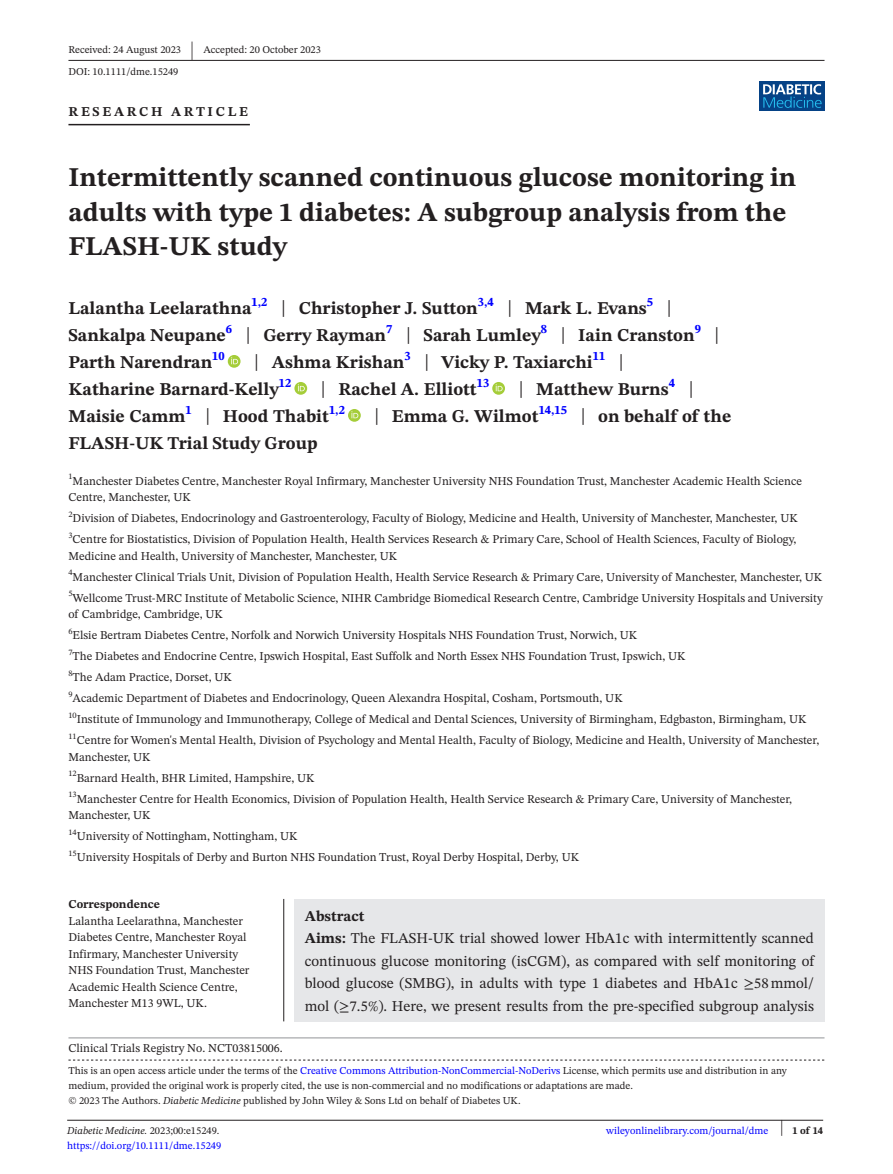
<style>
.page{position:relative;width:893px;height:1174px;background:#fff}
.page>*{position:absolute;margin:0;border:0;box-sizing:border-box;transform-origin:0 0}
.t1{font:700 27px/34.5px "STIX Two Text";color:#231f20}
.t2{font:25.65px "STIX Two Text";color:#231f20;scale:.49 1}
.t3{font:700 18px/27px "STIX Two Text";color:#231f20}
.t4{font:15px/22.5px "STIX Two Text";color:#231f20}
.t5{font:700 13.5px "STIX Two Text";letter-spacing:.2em;color:#231f20}
.t6{font:700 12.6px "STIX Two Text";color:#00f}
.t7{font:12px/16.5px "STIX Two Text";color:#231f20}
.t8{font:700 12px "STIX Two Text";color:#231f20}
.t9{font:10.5px/15px "STIX Two Text";color:#231f20}
.t10{font:10.5px "STIX Two Text";color:#00f}
.t11{font:italic 10.5px "STIX Two Text";color:#231f20}
.t12{font:700 10.5px "STIX Two Text";color:#231f20}
.t13{font:8.4px "STIX Two Text";color:#231f20}
.s1{font-weight:400;font-size:23.4px}
.s2{font-weight:700}
.s3{font-family:"STIX"}
.s4{color:#00f}
.s5{font-style:italic}
.s6{font-style:normal}
.s7{font-weight:400;font-size:22.2px}
</style>
<div class="page">
<hr style="left:67px;top:1119px;width:756px;height:1px;background:#231f20">
<div style="left:759px;top:81px;width:65px;height:30px;background:#054286"></div>
<svg style="left:763px;top:84px;width:59px;height:24px"></svg>
<hr style="left:68px;top:60px;width:756px;height:1px;background:#231f20">
<hr style="left:68px;top:124px;width:182px;height:1px;background:#231f20">
<svg style="left:228px;top:355px;width:13px;height:13px"></svg>
<svg style="left:231px;top:357px;width:7px;height:7px"></svg>
<svg style="left:294px;top:382px;width:13px;height:13px"></svg>
<svg style="left:298px;top:384px;width:7px;height:7px"></svg>
<svg style="left:492px;top:382px;width:13px;height:13px"></svg>
<svg style="left:496px;top:384px;width:7px;height:7px"></svg>
<svg style="left:348px;top:409px;width:13px;height:13px"></svg>
<svg style="left:351px;top:411px;width:7px;height:7px"></svg>
<div style="left:294px;top:899px;width:530px;height:122px;background:#e6e7e9"></div>
<hr style="left:283px;top:899px;width:1px;height:122px;background:#231f20">
<svg style="left:68px;top:1059px;width:756px;height:1px"></svg>
<hr style="left:68px;top:1037px;width:756px;height:1px;background:#939598">
<p class="t9" style="left:68px;top:42px;width:114px">Received: 24 August 2023</p>
<h2 class="t2" style="left:191px;top:32px;width:8px">|</h2>
<p class="t9" style="left:203px;top:42px;width:119px">Accepted: 20 October 2023</p>
<p class="t9" style="left:68px;top:64px;width:112px">DOI: 10.1111/dme.15249</p>
<p class="t5" style="left:68px;top:101px;width:181px">RESEARCH ARTICLE</p>
<h1 class="t1" style="left:68px;top:161px;width:729px">Intermittently scanned continuous glucose monitoring in adults with type 1 diabetes: A subgroup analysis from the<br>FLASH-UK study</h1>
<h3 class="t3" style="left:68px;top:295px;width:652px">Lalantha Leelarathna<sup>1,2</sup> <span class="s1">|</span> Christopher J. Sutton<sup>3,4</sup> <span class="s1">|</span> Mark L. Evans<sup>5</sup> <span class="s1">|<br></span>Sankalpa Neupane<sup>6</sup> <span class="s1">|</span> Gerry Rayman<sup>7</sup> <span class="s1">|</span> Sarah Lumley<sup>8</sup> <span class="s1">|</span> Iain Cranston<sup>9</sup> <span class="s1">|<br></span>Parth Narendran<sup>10</sup></h3>
<h3 class="t3" style="left:68px;top:349px;width:557px;text-indent:186px"><span class="s1">|</span> Ashma Krishan<sup>3</sup> <span class="s1">|</span> Vicky P. Taxiarchi<sup>11</sup> <span class="s1">|<br></span>Katharine Barnard-Kelly<sup>12</sup></h3>
<h3 class="t3" style="left:321px;top:376px;width:170px"><span class="s1">|</span> Rachel A. Elliott<sup>13</sup></h3>
<h3 class="t3" style="left:519px;top:376px;width:176px"><span class="s1">|</span> Matthew Burns<sup>4</sup> <span class="s1">|</span></h3>
<h3 class="t3" style="left:68px;top:403px;width:262px">Maisie Camm<sup>1</sup> <span class="s1">|</span> Hood Thabit</h3>
<p class="t6" style="left:329px;top:400px;width:17px">1,2</p>
<h3 class="t3" style="left:374px;top:403px;width:358px"><span class="s1">|</span> Emma G. Wilmot<sup>14,15</sup> <span class="s1">|</span> on behalf of the</h3>
<h3 class="t3" style="left:68px;top:430px;width:251px">FLASH-UK Trial Study Group</h3>
<p class="t13" style="left:68px;top:470px;width:6px">1</p>
<p class="t7" style="left:68px;top:472px;width:735px;text-indent:4px">Manchester Diabetes Centre, Manchester Royal Infirmary, Manchester University NHS Foundation Trust, Manchester Academic Health Science<br>Centre, Manchester, UK</p>
<p class="t13" style="left:68px;top:508px;width:6px">2</p>
<p class="t7" style="left:73px;top:510px;width:727px">Division of Diabetes, Endocrinology and Gastroenterology, Faculty of Biology, Medicine and Health, University of Manchester, Manchester, UK</p>
<p class="t13" style="left:68px;top:529px;width:6px">3</p>
<p class="t7" style="left:68px;top:531px;width:729px;text-indent:4px">Centre for Biostatistics, Division of Population Health, Health Services Research &amp; Primary Care, School of Health Sciences, Faculty of Biology,<br>Medicine and Health, University of Manchester, Manchester, UK</p>
<p class="t13" style="left:68px;top:566px;width:6px">4</p>
<p class="t7" style="left:73px;top:568px;width:751px">Manchester Clinical Trials Unit, Division of Population Health, Health Service Research &amp; Primary Care, University of Manchester, Manchester, UK</p>
<p class="t13" style="left:68px;top:587px;width:6px">5</p>
<p class="t7" style="left:68px;top:589px;width:756px;text-indent:4px">Wellcome Trust-MRC Institute of Metabolic Science, NIHR Cambridge Biomedical Research Centre, Cambridge University Hospitals and University of Cambridge, Cambridge, UK</p>
<p class="t13" style="left:68px;top:625px;width:6px">6</p>
<p class="t7" style="left:73px;top:627px;width:566px">Elsie Bertram Diabetes Centre, Norfolk and Norwich University Hospitals NHS Foundation Trust, Norwich, UK</p>
<p class="t13" style="left:68px;top:646px;width:6px">7</p>
<p class="t7" style="left:73px;top:648px;width:614px">The Diabetes and Endocrine Centre, Ipswich Hospital, East Suffolk and North Essex NHS Foundation Trust, Ipswich, UK</p>
<p class="t13" style="left:68px;top:667px;width:6px">8</p>
<p class="t7" style="left:73px;top:669px;width:161px">The Adam Practice, Dorset, UK</p>
<p class="t13" style="left:68px;top:688px;width:6px">9</p>
<p class="t7" style="left:73px;top:690px;width:552px">Academic Department of Diabetes and Endocrinology, Queen Alexandra Hospital, Cosham, Portsmouth, UK</p>
<p class="t13" style="left:68px;top:709px;width:10px">10</p>
<p class="t7" style="left:77px;top:711px;width:731px">Institute of Immunology and Immunotherapy, College of Medical and Dental Sciences, University of Birmingham, Edgbaston, Birmingham, UK</p>
<p class="t13" style="left:68px;top:730px;width:10px">11</p>
<p class="t7" style="left:68px;top:732px;width:752px;text-indent:8px">Centre for Women's Mental Health, Division of Psychology and Mental Health, Faculty of Biology, Medicine and Health, University of Manchester,<br>Manchester, UK</p>
<p class="t13" style="left:68px;top:767px;width:10px">12</p>
<p class="t7" style="left:68px;top:767px;width:725px;line-height:21px;text-indent:8px">Barnard Health, BHR Limited, Hampshire, UK<br><sup>13</sup>Manchester Centre for Health Economics, Division of Population Health, Health Service Research &amp; Primary Care, University of Manchester,</p>
<p class="t7" style="left:68px;top:805px;width:512px;line-height:21px">Manchester, UK<br><sup>14</sup>University of Nottingham, Nottingham, UK<br><sup>15</sup>University Hospitals of Derby and Burton NHS Foundation Trust, Royal Derby Hospital, Derby, UK</p>
<p class="t8" style="left:68px;top:895px;width:93px">Correspondence</p>
<p class="t7" style="left:68px;top:912px;width:183px">Lalantha Leelarathna, Manchester<br>Diabetes Centre, Manchester Royal<br>Infirmary, Manchester University<br>NHS Foundation Trust, Manchester<br>Academic Health Science Centre,<br>Manchester M13 9WL, UK.</p>
<p class="t4" style="left:305px;top:904px;width:511px"><span class="s2">Abstract<br>Aims:</span> The FLASH-UK trial showed lower HbA1c with intermittently scanned continuous glucose monitoring (isCGM), as compared with self monitoring of blood glucose (SMBG), in adults with type 1 diabetes and HbA1c <span class="s3">≥</span>58mmol/ mol (<span class="s3">≥</span>7.5%). Here, we present results from the pre-specified subgroup analysis</p>
<p class="t7" style="left:68px;top:1039px;width:216px">Clinical Trials Registry No. NCT03815006.</p>
<p class="t9" style="left:68px;top:1063px;width:720px">This is an open access article under the terms of the <span class="s4">Creative Commons Attribution-NonCommercial-NoDerivs</span> License, which permits use and distribution in any medium, provided the original work is properly cited, the use is non-commercial and no modifications or adaptations are made.<br>© 2023 The Authors. <span class="s5">Diabetic Medicine</span> published by John Wiley &amp; Sons Ltd on behalf of Diabetes UK.</p>
<p class="t11" style="left:67px;top:1123px;width:154px">Diabetic Medicine. <span class="s6">2023;00:e15249.</span></p>
<p class="t12" style="left:780px;top:1123px;width:45px"><span class="s7">|</span> 1 of 14</p>
<p class="t10" style="left:67px;top:1138px;width:156px">https://doi.org/10.1111/dme.15249</p>
<p class="t10" style="left:606px;top:1123px;width:164px">wileyonlinelibrary.com/journal/dme</p>
</div>
